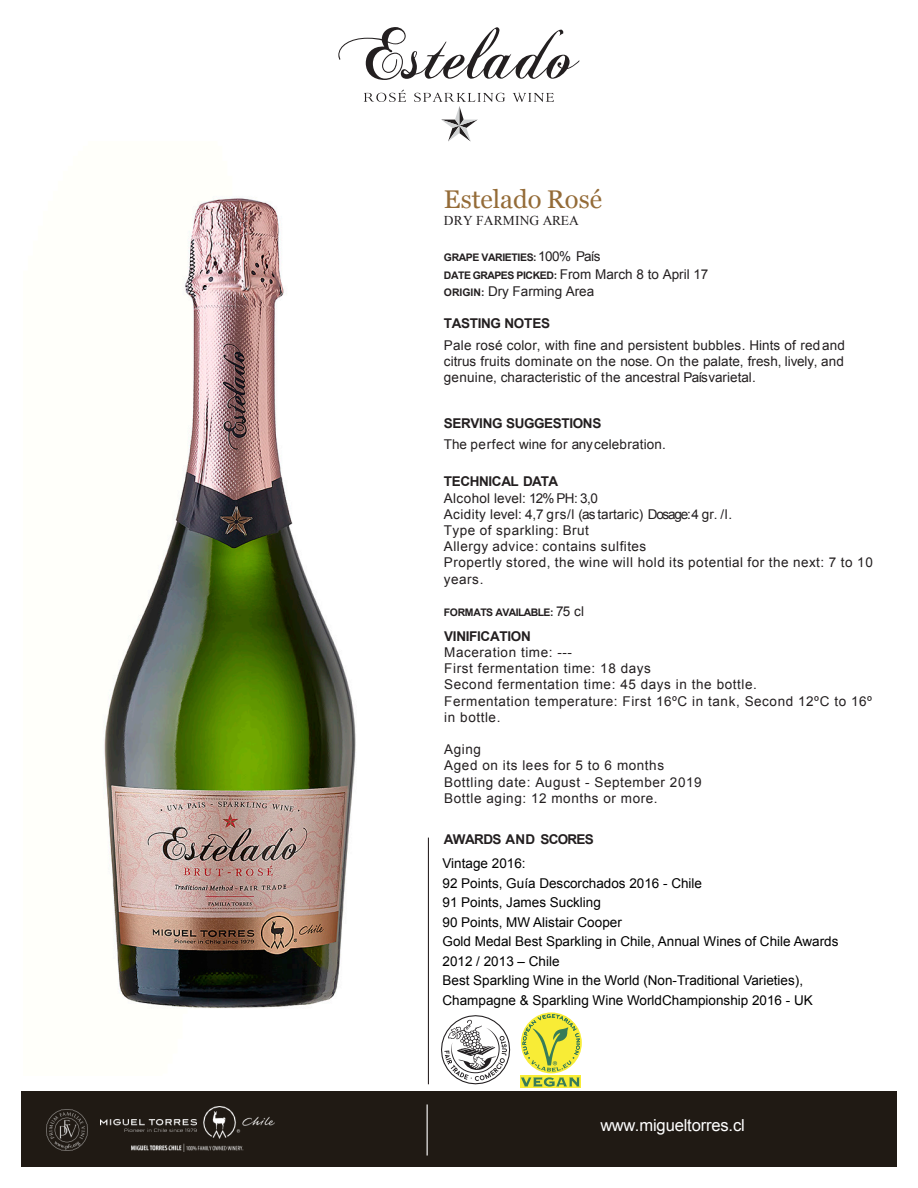
<style>
.page{position:relative;width:918px;height:1188px;background:#fff}
.page>*{position:absolute;margin:0;border:0;box-sizing:border-box;transform-origin:0 0}
.t1{font:25.5px "Georgia";color:#946b37}
.t2{font:16.5px "Arial";letter-spacing:-.015em;color:#fff}
.t3{font:13.5px/16.2px "Arial";letter-spacing:.04em;color:#231f20}
.t4{font:13.5px/19.5px "Arial";color:#000}
.t5{font:13.5px/17.7px "Arial";color:#231f20}
.t6{font:700 13.5px "Arial";letter-spacing:-.025em;color:#231f20}
.t7{font:13.5px "Arial";letter-spacing:.015em;color:#231f20}
.t8{font:700 13.5px "Arial";letter-spacing:-.055em;color:#231f20}
.t9{font:13.5px "Times New Roman";letter-spacing:.01em;color:#231f20}
.t10{font:700 10.5px "Arial";letter-spacing:-.04em;color:#231f20}
.s1{font-weight:400;font-size:13.5px}
.s2{font-weight:700;font-size:10.5px}
</style>
<div class="page">
<img style="left:104px;top:198px;width:325px;height:877px">
<div style="left:21px;top:1091px;width:876px;height:76px;background:#201a14"></div>
<img style="left:47px;top:1110px;width:41px;height:40px">
<img style="left:100px;top:1119px;width:32px;height:13px">
<img style="left:132px;top:1106px;width:142px;height:45px">
<hr style="left:427px;top:1104px;width:1px;height:52px;background:#fff">
<hr style="left:428px;top:838px;width:1px;height:246px;background:#170f10">
<svg style="left:364px;top:90px;width:42px;height:12px"></svg>
<svg style="left:513px;top:93px;width:41px;height:9px"></svg>
<svg style="left:338px;top:27px;width:242px;height:53px"></svg>
<svg style="left:414px;top:93px;width:91px;height:48px"></svg>
<svg style="left:441px;top:1015px;width:70px;height:70px"></svg>
<div style="left:520px;top:1075px;width:61px;height:13px;background:#f8ec36"></div>
<svg style="left:521px;top:1014px;width:59px;height:73px"></svg>
<h1 class="t1" style="left:444px;top:180px;width:160px">Estelado Rosé</h1>
<p class="t9" style="left:444px;top:212px;width:136px">DRY FARMING AREA</p>
<p class="t10" style="left:444px;top:250px;width:158px">GRAPE VARIETIES: <span class="s1">100% País</span></p>
<p class="t5" style="left:444px;top:265px;width:266px"><span class="s2">DATE GRAPES PICKED:</span> From March 8 to April 17<br><span class="s2">ORIGIN:</span> Dry Farming Area</p>
<p class="t6" style="left:444px;top:314px;width:108px">TASTING NOTES</p>
<p class="t3" style="left:444px;top:337px;width:403px;text-align:justify">Pale rosé color, with fine and persistent bubbles. Hints of redand citrus fruits dominate on the nose. On the palate, fresh, lively, and genuine, characteristic of the ancestral Paísvarietal.</p>
<p class="t6" style="left:444px;top:414px;width:159px">SERVING SUGGESTIONS</p>
<p class="t7" style="left:444px;top:435px;width:224px">The perfect wine for anycelebration.</p>
<p class="t6" style="left:444px;top:473px;width:116px">TECHNICAL DATA</p>
<p class="t3" style="left:444px;top:490px;width:431px">Alcohol level: 12% PH: 3,0<br>Acidity level: 4,7 grs/l (as tartaric) Dosage:4 gr. /l.<br>Type of sparkling: Brut<br>Allergy advice: contains sulfites<br>Propertly stored, the wine will hold its potential for the next: 7 to 10 years.</p>
<p class="t10" style="left:444px;top:605px;width:142px">FORMATS AVAILABLE: <span class="s1">75 cl</span></p>
<p class="t6" style="left:444px;top:627px;width:88px">VINIFICATION</p>
<p class="t3" style="left:444px;top:644px;width:429px">Maceration time: ---<br>First fermentation time: 18 days<br>Second fermentation time: 45 days in the bottle.<br>Fermentation temperature: First 16ºC in tank, Second 12ºC to 16º in bottle.</p>
<p class="t3" style="left:444px;top:741px;width:259px">Aging<br>Aged on its lees for 5 to 6 months<br>Bottling date: August - September 2019<br>Bottle aging: 12 months or more.</p>
<p class="t8" style="left:444px;top:831px;width:151px">AWARDS AND SCORES</p>
<p class="t4" style="left:443px;top:854px;width:397px">Vintage 2016:<br>92 Points, Guía Descorchados 2016 - Chile<br>91 Points, James Suckling<br>90 Points, MW Alistair Cooper<br>Gold Medal Best Sparkling in Chile, Annual Wines of Chile Awards 2012 / 2013 – Chile<br>Best Sparkling Wine in the World (Non-Traditional Varieties), Champagne &amp; Sparkling Wine WorldChampionship 2016 - UK</p>
<p class="t2" style="left:600px;top:1114px;width:146px">www.migueltorres.cl</p>
</div>
